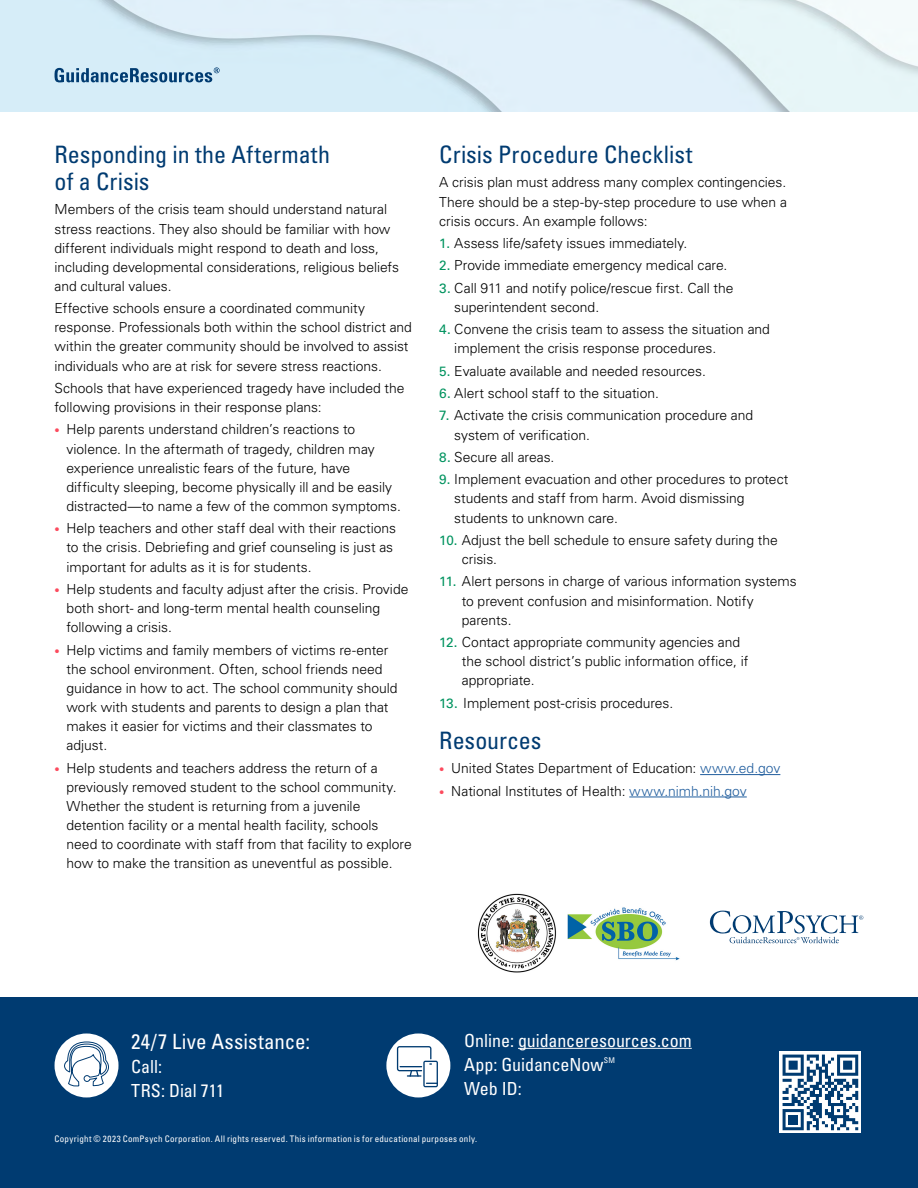
<style>
.page{position:relative;width:918px;height:1188px;background:#fff}
.page>*{position:absolute;margin:0;border:0;box-sizing:border-box;transform-origin:0 0}
.t1{font:condensed 24px/27px "Univers LT Std";color:#003b71}
.t2{font:condensed 21px "Univers LT Std";letter-spacing:.01em;color:#fff}
.t3{font:condensed 18px/24px "Univers LT Std";letter-spacing:-.005em;color:#fff}
.t4{font:300 13.8px/19px "Univers LT Std";letter-spacing:-.005em;color:#000}
.t5{font:condensed 9px "Univers LT Std";letter-spacing:.03em;color:#bcbec0}
.t6{font:condensed 9px "Univers LT Std";letter-spacing:.03em;color:#fff}
.t7{font:condensed 7.8px "Univers LT Std";color:#fff}
.s1{font-size:10.5px;color:#fc4a5d}
.s2{font-weight:400;font-size:13.5px;color:#00935f}
.s3{color:#215e9e}
</style>
<div class="page">
<img style="left:0;top:0;width:918px;height:112px">
<svg style="left:55px;top:67px;width:165px;height:15px;background:#83a8c3"></svg>
<hr style="left:700px;top:774px;width:80px;height:1px;background:#215e9e">
<hr style="left:629px;top:797px;width:118px;height:1px;background:#215e9e">
<div style="left:0;top:998px;width:918px;height:190px;background:#003b71"></div>
<svg style="left:780px;top:1052px;width:81px;height:81px"></svg>
<svg style="left:783px;top:1055px;width:75px;height:75px"></svg>
<div style="left:55px;top:1034px;width:64px;height:63px;background:#fff;border-radius:50%"></div>
<hr style="left:518px;top:1048px;width:174px;height:1px;background:#fff">
<div style="left:386px;top:1034px;width:64px;height:63px;background:#fff;border-radius:50%"></div>
<svg style="left:397px;top:1046px;width:41px;height:41px"></svg>
<svg style="left:710px;top:911px;width:153px;height:32px"></svg>
<svg style="left:64px;top:1038px;width:46px;height:60px"></svg>
<hr style="left:686px;top:894px;width:1px;height:71px;background:#003b71">
<img style="left:477px;top:893px;width:203px;height:80px">
<h1 class="t1" style="left:55px;top:141px;width:277px">Responding in the Aftermath of a Crisis</h1>
<p class="t4" style="left:55px;top:200px;width:346px">Members of the crisis team should understand natural stress reactions. They also should be familiar with how different individuals might respond to death and loss, including developmental considerations, religious beliefs and cultural values.</p>
<p class="t4" style="left:55px;top:299px;width:359px">Effective schools ensure a coordinated community response. Professionals both within the school district and within the greater community should be involved to assist individuals who are at risk for severe stress reactions.</p>
<p class="t4" style="left:55px;top:379px;width:352px">Schools that have experienced tragedy have included the following provisions in their response plans:</p>
<p class="t4" style="left:67px;top:420px;width:336px;text-indent:-12px"><span class="s1">•</span> Help parents understand children’s reactions to violence. In the aftermath of tragedy, children may experience unrealistic fears of the future, have difficulty sleeping, become physically ill and be easily distracted—to name a few of the common symptoms.</p>
<p class="t4" style="left:67px;top:519px;width:331px;text-indent:-12px"><span class="s1">•</span> Help teachers and other staff deal with their reactions to the crisis. Debriefing and grief counseling is just as important for adults as it is for students.</p>
<p class="t4" style="left:67px;top:580px;width:343px;text-indent:-12px"><span class="s1">•</span> Help students and faculty adjust after the crisis. Provide both short- and long-term mental health counseling following a crisis.</p>
<p class="t4" style="left:67px;top:640px;width:333px;text-indent:-12px"><span class="s1">•</span> Help victims and family members of victims re-enter the school environment. Often, school friends need guidance in how to act. The school community should work with students and parents to design a plan that makes it easier for victims and their classmates to adjust.</p>
<p class="t4" style="left:67px;top:758px;width:347px;text-indent:-12px"><span class="s1">•</span> Help students and teachers address the return of a previously removed student to the school community.<br>Whether the student is returning from a juvenile detention facility or a mental health facility, schools need to coordinate with staff from that facility to explore how to make the transition as uneventful as possible.</p>
<h1 class="t1" style="left:439px;top:141px;width:255px">Crisis Procedure Checklist</h1>
<p class="t4" style="left:439px;top:173px;width:349px;text-align:justify">A crisis plan must address many complex contingencies.<br>There should be a step-by-step procedure to use when a crisis occurs. An example follows:</p>
<p class="t4" style="left:439px;top:234px;width:250px"><span class="s2">1.</span> Assess life/safety issues immediately.</p>
<p class="t4" style="left:439px;top:256px;width:290px"><span class="s2">2.</span> Provide immediate emergency medical care.</p>
<p class="t4" style="left:454px;top:278px;width:281px;text-indent:-15px"><span class="s2">3.</span> Call 911 and notify police/rescue first. Call the superintendent second.</p>
<p class="t4" style="left:454px;top:320px;width:317px;text-indent:-15px"><span class="s2">4.</span> Convene the crisis team to assess the situation and implement the crisis response procedures.</p>
<p class="t4" style="left:439px;top:361px;width:268px"><span class="s2">5.</span> Evaluate available and needed resources.</p>
<p class="t4" style="left:439px;top:384px;width:221px"><span class="s2">6.</span> Alert school staff to the situation.</p>
<p class="t4" style="left:454px;top:406px;width:300px;text-indent:-15px"><span class="s2">7.</span> Activate the crisis communication procedure and system of verification.</p>
<p class="t4" style="left:439px;top:448px;width:117px"><span class="s2">8.</span> Secure all areas.</p>
<p class="t4" style="left:454px;top:470px;width:336px;text-indent:-15px"><span class="s2">9.</span> Implement evacuation and other procedures to protect students and staff from harm. Avoid dismissing students to unknown care.</p>
<p class="t4" style="left:462px;top:531px;width:317px;text-indent:-22px"><span class="s2">10.</span> Adjust the bell schedule to ensure safety during the crisis.</p>
<p class="t4" style="left:462px;top:572px;width:336px;text-indent:-22px"><span class="s2">11.</span> Alert persons in charge of various information systems to prevent confusion and misinformation. Notify parents.</p>
<p class="t4" style="left:462px;top:633px;width:288px;text-indent:-22px"><span class="s2">12.</span> Contact appropriate community agencies and the school district’s public information office, if appropriate.</p>
<p class="t4" style="left:439px;top:693px;width:236px"><span class="s2">13.</span> Implement post-crisis procedures.</p>
<h1 class="t1" style="left:439px;top:726px;width:104px">Resources</h1>
<p class="t4" style="left:439px;top:759px;width:343px"><span class="s1">•</span> United States Department of Education: <span class="s3">www.ed.gov</span></p>
<p class="t4" style="left:439px;top:781px;width:309px"><span class="s1">•</span> National Institutes of Health: <span class="s3">www.nimh.nih.gov</span></p>
<h2 class="t2" style="left:131px;top:1028px;width:181px">24/7 Live Assistance:</h2>
<h3 class="t3" style="left:131px;top:1054px;width:94px">Call:<br>TRS: Dial 711</h3>
<h3 class="t3" style="left:464px;top:1028px;width:229px">Online: guidanceresources.com<br>App: GuidanceNow</h3>
<p class="t7" style="left:604px;top:1055px;width:13px">SM</p>
<h3 class="t3" style="left:464px;top:1076px;width:59px">Web ID:</h3>
<p class="t5" style="left:55px;top:1132px;width:424px">Copyright © 2023 ComPsych Corporation. All rights reserved. This information is for educational purposes only.</p>
<p class="t6" style="left:55px;top:1133px;width:424px">Copyright © 2023 ComPsych Corporation. All rights reserved. This information is for educational purposes only.</p>
</div>
